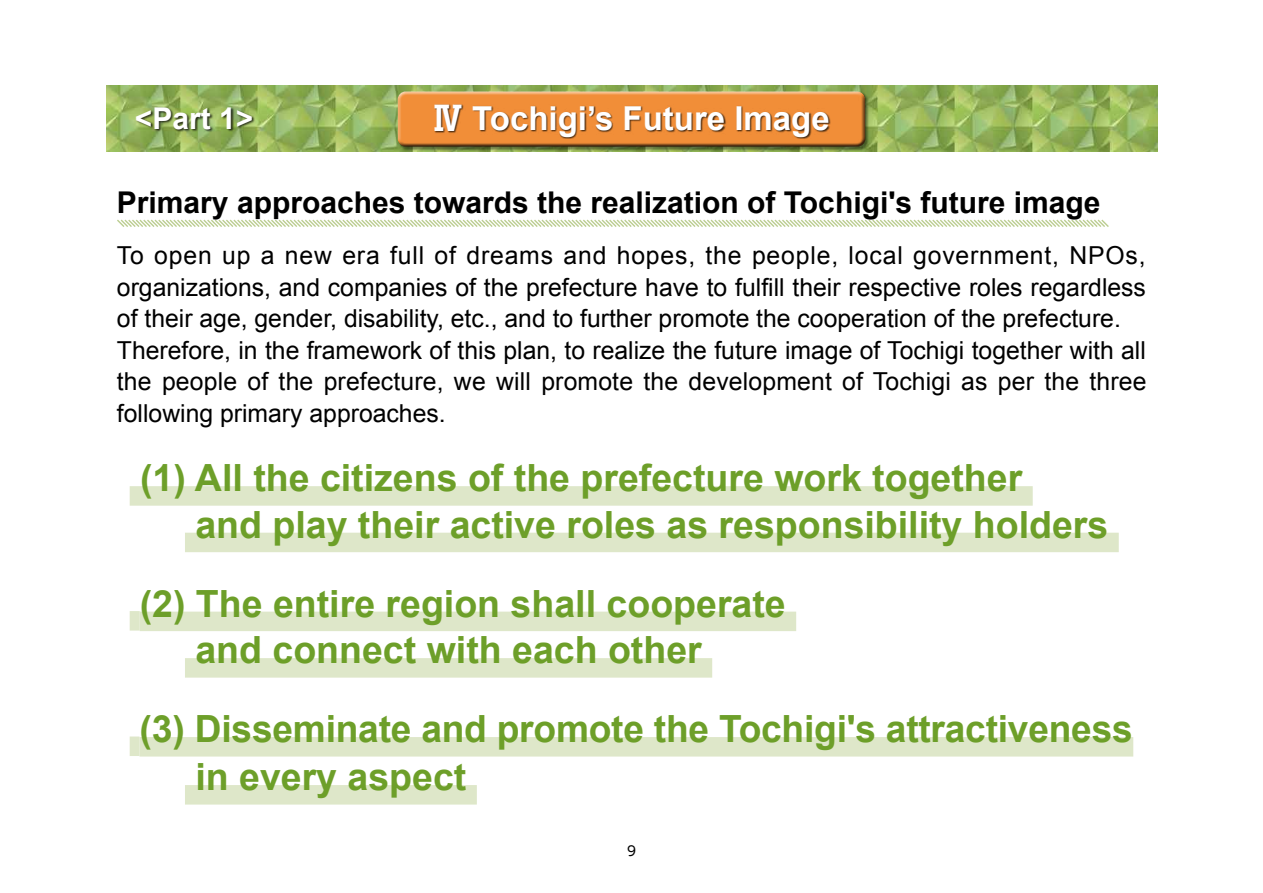
<style>
.page{position:relative;width:1263px;height:893px;background:#fff}
.page>*{position:absolute;margin:0;border:0;box-sizing:border-box;transform-origin:0 0}
.t1{font:700 37.5px/46.5px "Arial";color:#6d9f29}
.t2{font:700 33px "Arial";color:#fff}
.t3{font:700 30px "Arial";color:#000}
.t4{font:700 30px "Arial";color:#fff}
.t5{font:24.75px/31.5px "Arial";color:#000}
.t6{font:700 24px "UD Shin Go Pro";color:#fff}
.t7{font:13.5px "UD Shin M Go Pro";color:#000}
.s1{font-family:"UD Shin Go Pro De"}
</style>
<div class="page">
<svg style="left:117px;top:219px;width:992px;height:8px"></svg>
<div style="left:130px;top:486px;width:903px;height:20px;background:#dee7c9"></div>
<div style="left:185px;top:533px;width:934px;height:19px;background:#dee7c9"></div>
<div style="left:130px;top:611px;width:10px;height:20px;background:#dee7c9"></div>
<div style="left:140px;top:612px;width:656px;height:19px;background:#dee7c9"></div>
<div style="left:185px;top:658px;width:527px;height:20px;background:#dee7c9"></div>
<div style="left:130px;top:736px;width:9px;height:20px;background:#dee7c9"></div>
<div style="left:139px;top:737px;width:994px;height:20px;background:#dee7c9"></div>
<div style="left:185px;top:785px;width:292px;height:20px;background:#dee7c9"></div>
<img style="left:106px;top:85px;width:1051px;height:67px">
<div style="left:398px;top:92px;width:471px;height:59px;background:#000;opacity:.4"></div>
<div style="left:398px;top:89px;width:469px;height:54px;background:#fff;opacity:.75"></div>
<div style="left:398px;top:93px;width:469px;height:55px;background:#000;opacity:.75"></div>
<div style="left:434px;top:104px;width:397px;height:35px;background:#000;opacity:.75"></div>
<div style="left:136px;top:107px;width:119px;height:26px;background:#000;opacity:.75"></div>
<p class="t6" style="left:132px;top:94px;width:125px">〈第 1 部〉</p>
<p class="t4" style="left:135px;top:99px;width:120px">&lt;Part 1&gt;</p>
<h2 class="t2" style="left:432px;top:96px;width:400px"><span class="s1">Ⅳ</span> Tochigi’s Future Image</h2>
<p class="t3" style="left:117px;top:183px;width:985px">Primary approaches towards the realization of Tochigi's future image</p>
<p class="t5" style="left:117px;top:240px;width:1031px">To open up a new era full of dreams and hopes, the people, local government, NPOs, organizations, and companies of the prefecture have to fulfill their respective roles regardless of their age, gender, disability, etc., and to further promote the cooperation of the prefecture.<br>Therefore, in the framework of this plan, to realize the future image of Tochigi together with all the people of the prefecture, we will promote the development of Tochigi as per the three following primary approaches.</p>
<h1 class="t1" style="left:195px;top:456px;width:914px;text-indent:-55px">(1) All the citizens of the prefecture work together<br>and play their active roles as responsibility holders</h1>
<h1 class="t1" style="left:195px;top:582px;width:592px;text-indent:-56px">(2) The entire region shall cooperate and connect with each other</h1>
<h1 class="t1" style="left:195px;top:706px;width:939px;line-height:48px;text-indent:-56px">(3) Disseminate and promote the Tochigi's attractiveness in every aspect</h1>
<p class="t7" style="left:627px;top:839px;width:10px">9</p>
</div>
